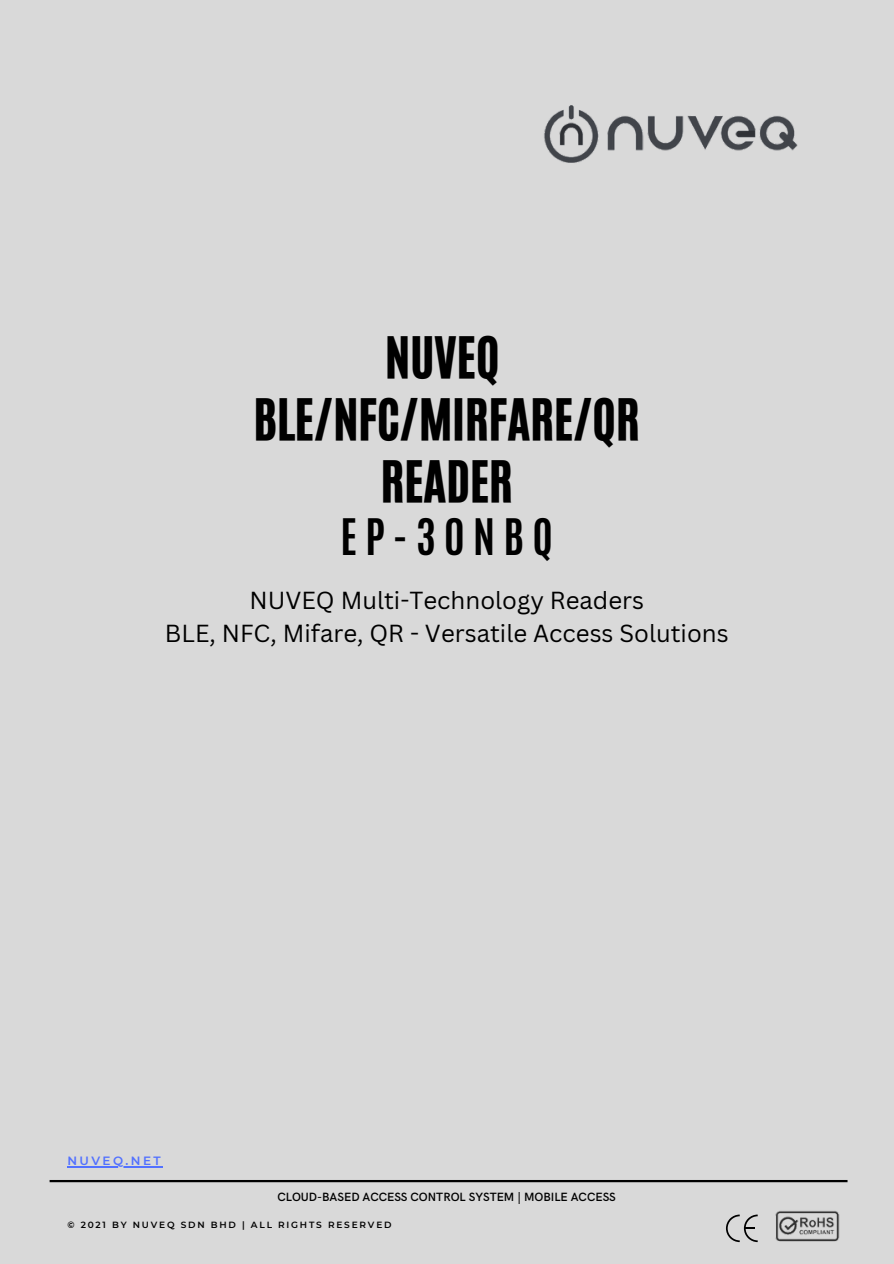
<style>
.page{position:relative;width:894px;height:1264px;background:#fff}
.page>*{position:absolute;margin:0;border:0;box-sizing:border-box;transform-origin:0 0}
.t1{font:48px/61.8px "CA Generated";color:#000;text-align:center}
.t2{font:700 42px "Antonio";letter-spacing:.2em;color:#000}
.t3{font:24px/32.7px "Canva Sans";color:#000;text-align:center}
.t4{font:600 12px "HK Grotesk";color:#000}
.t5{font:600 12px "Montserrat";letter-spacing:.2em;color:#5271ff}
.t6{font:600 9px "Montserrat";letter-spacing:.2em;color:#000}
</style>
<div class="page">
<div style="left:0;top:0;width:893px;height:1263px;background:#d9d9d9"></div>
<hr style="left:50px;top:1179px;width:797px;height:3px;background:#000">
<img style="left:775px;top:1211px;width:64px;height:31px">
<svg style="left:726px;top:1214px;width:31px;height:28px"></svg>
<hr style="left:67px;top:1166px;width:96px;height:1px;background:#5271ff">
<img style="left:544px;top:105px;width:254px;height:58px">
<p class="t1" style="left:253px;top:326px;width:388px">NUVEQ<br>BLE/NFC/MIRFARE/QR<br>READER</p>
<h1 class="t2" style="left:340px;top:506px;width:214px">EP-30NBQ</h1>
<p class="t3" style="left:165px;top:583px;width:565px">NUVEQ Multi-Technology Readers<br>BLE, NFC, Mifare, QR - Versatile Access Solutions</p>
<h4 class="t5" style="left:67px;top:1153px;width:95px">NUVEQ.NET</h4>
<h3 class="t4" style="left:277px;top:1190px;width:340px">CLOUD-BASED ACCESS CONTROL SYSTEM | MOBILE ACCESS</h3>
<h4 class="t6" style="left:67px;top:1219px;width:325px">© 2021 BY NUVEQ SDN BHD | ALL RIGHTS RESERVED</h4>
</div>
